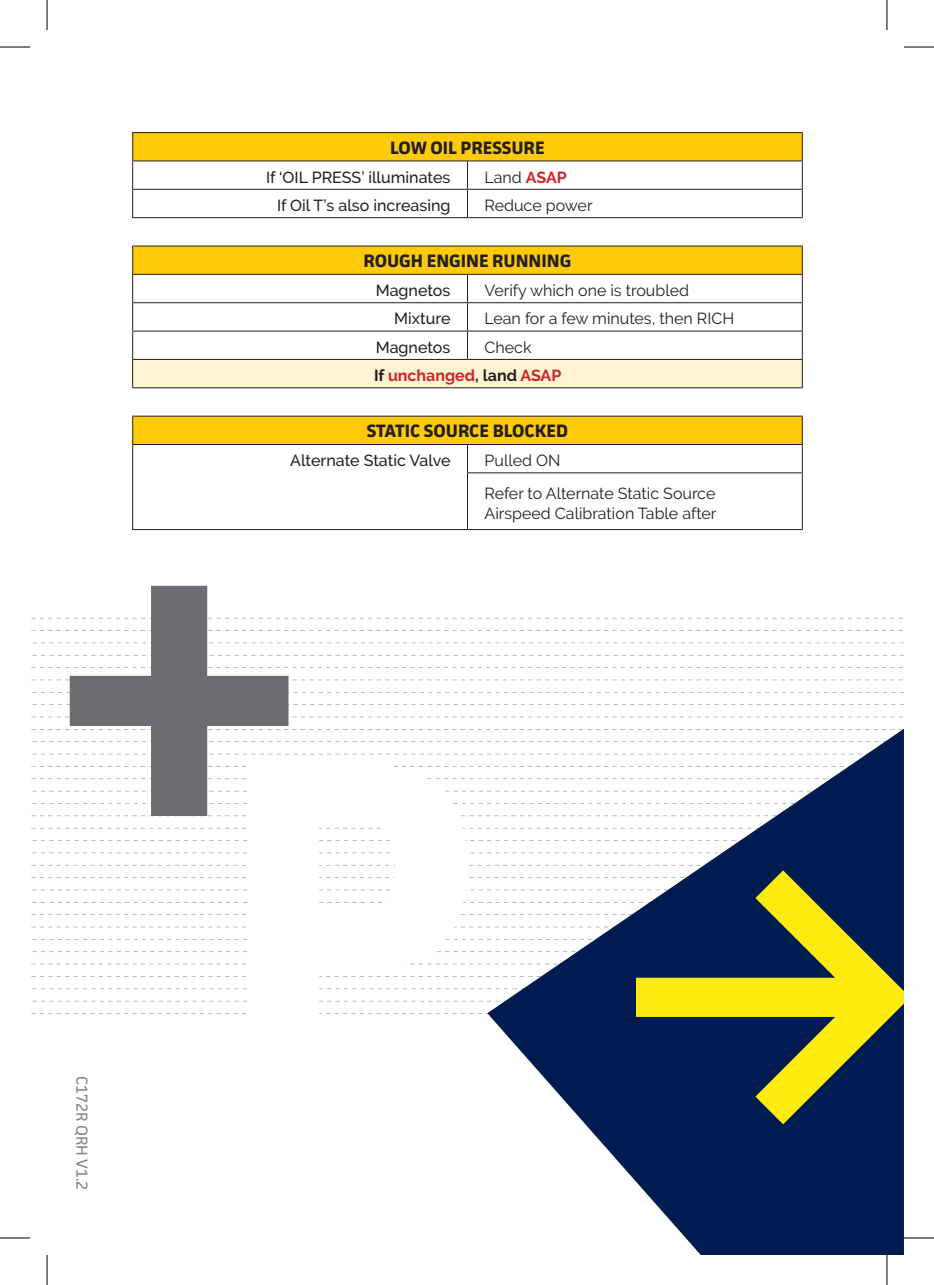
<style>
.page{position:relative;width:934px;height:1285px;background:#fff}
.page>*{position:absolute;margin:0;border:0;box-sizing:border-box;transform-origin:0 0}
.t1{font:700 18px "Facit";color:#231f20}
.t2{font:16px/32.6px "Raleway";color:#231f20}
.t3{font:500 16px "Raleway";color:#231f20}
.t4{font:700 16px/28.4px "Raleway";color:#d1232a}
.t5{font:16px "Facit";color:#808285}
.s1{font-weight:700;color:#d1232a}
.s2{font-weight:400;color:#231f20}
.s3{color:#231f20}
</style>
<div class="page">
<div style="left:133px;top:133px;width:668px;height:27px;background:#feca0a"></div>
<svg style="left:133px;top:161px;width:669px;height:368px"></svg>
<div style="left:133px;top:359px;width:669px;height:29px;background:#fef3d2"></div>
<hr style="left:132px;top:132px;width:335px;height:1px;background:#231f20">
<hr style="left:467px;top:132px;width:335px;height:1px;background:#231f20">
<hr style="left:132px;top:160px;width:335px;height:1px;background:#231f20">
<hr style="left:467px;top:160px;width:335px;height:1px;background:#231f20">
<hr style="left:132px;top:189px;width:335px;height:1px;background:#231f20">
<svg style="left:132px;top:133px;width:1px;height:84px"></svg>
<hr style="left:467px;top:189px;width:335px;height:1px;background:#231f20">
<svg style="left:467px;top:161px;width:1px;height:56px"></svg>
<svg style="left:801px;top:133px;width:1px;height:84px"></svg>
<hr style="left:132px;top:217px;width:335px;height:1px;background:#231f20">
<hr style="left:467px;top:217px;width:335px;height:1px;background:#231f20">
<hr style="left:132px;top:245px;width:335px;height:1px;background:#231f20">
<hr style="left:467px;top:245px;width:335px;height:1px;background:#231f20">
<hr style="left:132px;top:274px;width:335px;height:1px;background:#231f20">
<hr style="left:467px;top:274px;width:335px;height:1px;background:#231f20">
<hr style="left:132px;top:302px;width:335px;height:1px;background:#231f20">
<hr style="left:467px;top:302px;width:335px;height:1px;background:#231f20">
<hr style="left:132px;top:330px;width:335px;height:1px;background:#231f20">
<hr style="left:467px;top:330px;width:335px;height:1px;background:#231f20">
<svg style="left:467px;top:275px;width:1px;height:84px"></svg>
<hr style="left:132px;top:359px;width:335px;height:1px;background:#231f20">
<svg style="left:132px;top:246px;width:1px;height:141px"></svg>
<hr style="left:467px;top:359px;width:335px;height:1px;background:#231f20">
<svg style="left:801px;top:246px;width:1px;height:141px"></svg>
<hr style="left:132px;top:387px;width:335px;height:1px;background:#231f20">
<hr style="left:467px;top:387px;width:335px;height:1px;background:#231f20">
<hr style="left:132px;top:416px;width:335px;height:1px;background:#231f20">
<hr style="left:467px;top:416px;width:335px;height:1px;background:#231f20">
<hr style="left:132px;top:444px;width:335px;height:1px;background:#231f20">
<svg style="left:132px;top:417px;width:1px;height:56px"></svg>
<hr style="left:467px;top:444px;width:335px;height:1px;background:#231f20">
<svg style="left:467px;top:445px;width:1px;height:27px"></svg>
<svg style="left:801px;top:417px;width:1px;height:55px"></svg>
<hr style="left:132px;top:473px;width:1px;height:56px;background:#231f20">
<hr style="left:467px;top:472px;width:335px;height:1px;background:#231f20">
<hr style="left:467px;top:473px;width:1px;height:56px;background:#231f20">
<hr style="left:801px;top:473px;width:1px;height:56px;background:#231f20">
<hr style="left:132px;top:529px;width:335px;height:1px;background:#231f20">
<hr style="left:467px;top:529px;width:335px;height:1px;background:#231f20">
<svg style="left:31px;top:618px;width:871px;height:1px"></svg>
<svg style="left:31px;top:630px;width:871px;height:1px"></svg>
<svg style="left:32px;top:642px;width:871px;height:1px"></svg>
<svg style="left:32px;top:655px;width:871px;height:1px"></svg>
<svg style="left:31px;top:667px;width:871px;height:1px"></svg>
<svg style="left:31px;top:679px;width:871px;height:1px"></svg>
<svg style="left:32px;top:692px;width:871px;height:1px"></svg>
<svg style="left:32px;top:704px;width:871px;height:1px"></svg>
<svg style="left:31px;top:716px;width:871px;height:1px"></svg>
<svg style="left:31px;top:729px;width:456px;height:1px"></svg>
<svg style="left:32px;top:741px;width:451px;height:1px"></svg>
<svg style="left:32px;top:754px;width:451px;height:1px"></svg>
<svg style="left:31px;top:766px;width:456px;height:1px"></svg>
<svg style="left:31px;top:778px;width:456px;height:1px"></svg>
<svg style="left:32px;top:791px;width:451px;height:1px"></svg>
<svg style="left:32px;top:803px;width:451px;height:1px"></svg>
<svg style="left:31px;top:815px;width:456px;height:1px"></svg>
<svg style="left:31px;top:828px;width:456px;height:1px"></svg>
<svg style="left:32px;top:840px;width:451px;height:1px"></svg>
<svg style="left:32px;top:852px;width:451px;height:1px"></svg>
<svg style="left:31px;top:865px;width:456px;height:1px"></svg>
<svg style="left:31px;top:877px;width:456px;height:1px"></svg>
<svg style="left:32px;top:889px;width:451px;height:1px"></svg>
<svg style="left:32px;top:902px;width:451px;height:1px"></svg>
<svg style="left:31px;top:914px;width:456px;height:1px"></svg>
<svg style="left:31px;top:926px;width:456px;height:1px"></svg>
<svg style="left:32px;top:939px;width:451px;height:1px"></svg>
<svg style="left:32px;top:951px;width:451px;height:1px"></svg>
<svg style="left:31px;top:963px;width:456px;height:1px"></svg>
<svg style="left:31px;top:976px;width:456px;height:1px"></svg>
<svg style="left:32px;top:988px;width:451px;height:1px"></svg>
<svg style="left:33px;top:1000px;width:450px;height:1px"></svg>
<svg style="left:31px;top:1013px;width:456px;height:1px"></svg>
<svg style="left:70px;top:586px;width:218px;height:230px"></svg>
<svg style="left:250px;top:764px;width:217px;height:250px"></svg>
<svg style="left:487px;top:729px;width:416px;height:526px"></svg>
<svg style="left:635px;top:870px;width:268px;height:254px;background:#525e3f"></svg>
<hr style="left:0;top:47px;width:30px;height:1px;background:#000">
<hr style="left:903px;top:47px;width:30px;height:1px;background:#000">
<hr style="left:0;top:1237px;width:30px;height:1px;background:#000">
<hr style="left:903px;top:1237px;width:30px;height:1px;background:#000">
<hr style="left:47px;top:0;width:1px;height:30px;background:#000">
<hr style="left:47px;top:1255px;width:1px;height:30px;background:#000">
<hr style="left:886px;top:0;width:1px;height:30px;background:#000">
<hr style="left:886px;top:1255px;width:1px;height:30px;background:#000">
<p class="t1" style="left:390px;top:136px;width:156px">LOW OIL PRESSURE</p>
<p class="t3" style="left:266px;top:168px;width:186px">If ‘OIL PRESS’ illuminates</p>
<p class="t2" style="left:484px;top:161px;width:84px">Land <span class="s1">ASAP</span></p>
<p class="t3" style="left:277px;top:196px;width:175px">If Oil T’s also increasing</p>
<p class="t2" style="left:484px;top:189px;width:110px">Reduce power</p>
<p class="t1" style="left:363px;top:250px;width:209px">ROUGH ENGINE RUNNING</p>
<p class="t3" style="left:375px;top:281px;width:76px">Magnetos</p>
<p class="t2" style="left:484px;top:274px;width:206px">Verify which one is troubled</p>
<p class="t3" style="left:394px;top:309px;width:58px">Mixture</p>
<p class="t2" style="left:484px;top:302px;width:251px">Lean for a few minutes, then RICH</p>
<p class="t3" style="left:375px;top:338px;width:76px">Magnetos</p>
<p class="t4" style="left:374px;top:333px;width:189px;text-indent:110px"><span class="s2">Check<br></span><span class="s3">If</span> unchanged<span class="s3">, land</span> ASAP</p>
<p class="t1" style="left:366px;top:420px;width:203px">STATIC SOURCE BLOCKED</p>
<p class="t3" style="left:290px;top:451px;width:162px">Alternate Static Valve</p>
<p class="t2" style="left:484px;top:444px;width:232px">Pulled ON<br>Refer to Alternate Static Source</p>
<p class="t2" style="left:484px;top:497px;width:233px">Airspeed Calibration Table after</p>
<p class="t5" style="left:92px;top:1076px;width:116px;rotate:90deg">C172R QRH V1.2</p>
</div>
